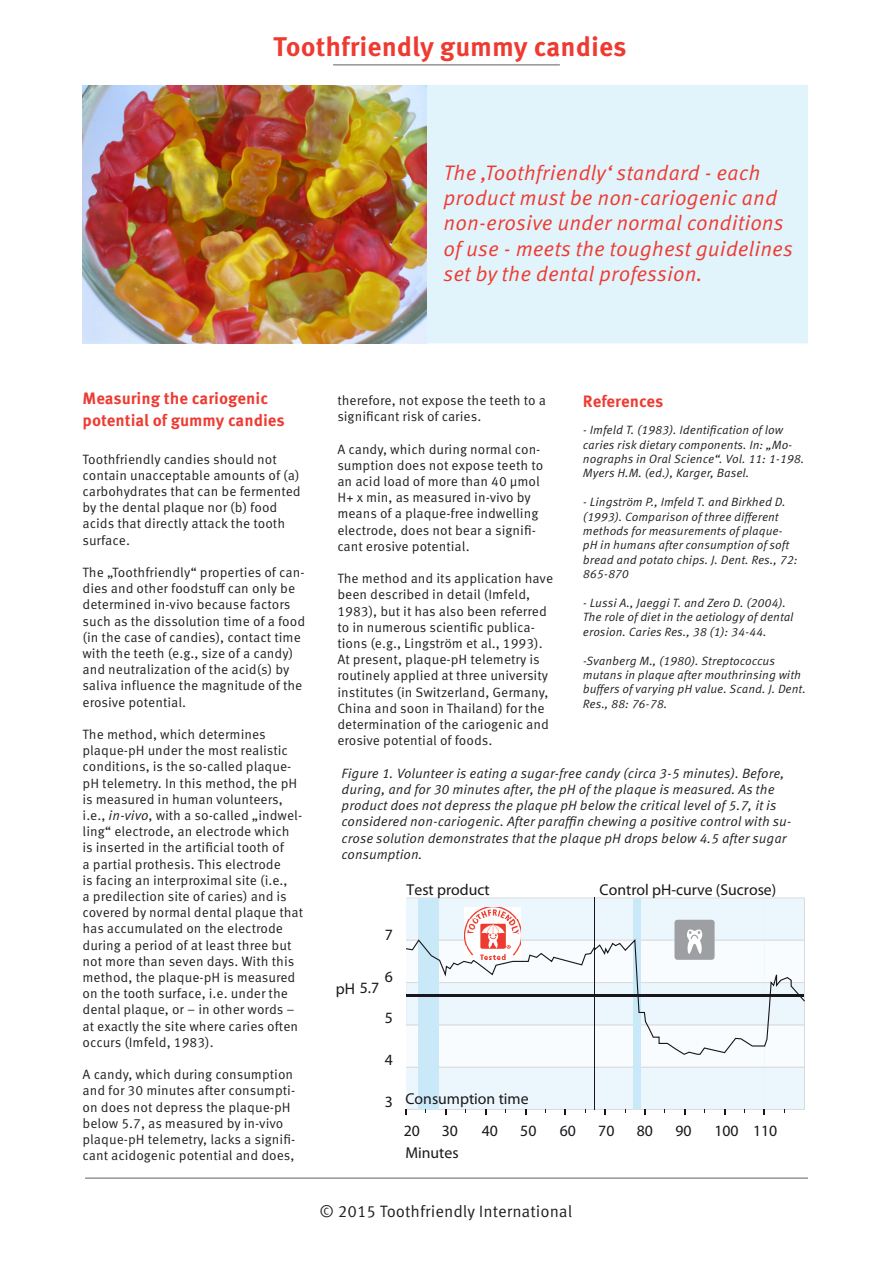
<style>
.page{position:relative;width:893px;height:1263px;background:#fff}
.page>*{position:absolute;margin:0;border:0;box-sizing:border-box;transform-origin:0 0}
.t1{font:700 27px "Meta Correspondence OT";color:#ee3b32}
.t2{font:italic 21px/25.2px "Meta Correspondence OT";color:#ee3b32}
.t3{font:700 16.5px/21.6px "Meta Correspondence OT";color:#ee3b32}
.t4{font:16.5px "Meta Correspondence OT";color:#231f20}
.t5{font:15.75px "Meta Plus Normal";color:#1a171c}
.t6{font:15.75px "Meta Plus Bold Caps";color:#1a171c}
.t7{font:13.5px/16.2px "Meta Correspondence OT";color:#231f20}
.t8{font:italic 13.5px/16.2px "Meta Correspondence OT";color:#231f20}
.t9{font:italic 12px/14.4px "Meta Correspondence OT";color:#231f20}
.s1{font-style:italic}
.s2{font-family:"Meta Plus";font-weight:700}
</style>
<div class="page">
<hr style="left:333px;top:64px;width:227px;height:2px;background:#939598">
<hr style="left:85px;top:1177px;width:723px;height:2px;background:#939598">
<div style="left:326px;top:1067px;width:478px;height:42px;background:#ebf7fc"></div>
<div style="left:326px;top:1025px;width:478px;height:42px;background:#f8fcfe"></div>
<hr style="left:594px;top:897px;width:1px;height:212px;background:#1a171c">
<div style="left:419px;top:898px;width:20px;height:211px;background:#c9e9f8"></div>
<div style="left:633px;top:898px;width:8px;height:211px;background:#c9e9f8"></div>
<svg style="left:406px;top:954px;width:399px;height:101px"></svg>
<hr style="left:406px;top:994px;width:398px;height:2px;background:#1a171c">
<div style="left:323px;top:897px;width:83px;height:220px;background:#fff"></div>
<svg style="left:405px;top:1109px;width:2px;height:6px"></svg>
<div style="left:674px;top:920px;width:41px;height:40px;background:#9d9fa2;border-radius:3px"></div>
<svg style="left:406px;top:898px;width:399px;height:56px"></svg>
<img style="left:465px;top:907px;width:56px;height:53px">
<div style="left:427px;top:85px;width:380px;height:258px;background:#e1f4fc"></div>
<img style="left:83px;top:85px;width:344px;height:258px">
<h1 class="t1" style="left:273px;top:29px;width:355px">Toothfriendly gummy candies</h1>
<h2 class="t2" style="left:443px;top:161px;width:351px">The ‚Toothfriendly‘ standard - each product must be non-cariogenic and non-erosive under normal conditions of use - meets the toughest guidelines set by the dental profession.</h2>
<p class="t3" style="left:83px;top:388px;width:204px">Measuring the cariogenic potential of gummy candies</p>
<p class="t7" style="left:83px;top:451px;width:220px">Toothfriendly candies should not contain unacceptable amounts of (a) carbohydrates that can be fermented by the dental plaque nor (b) food acids that directly attack the tooth surface.</p>
<p class="t7" style="left:83px;top:564px;width:224px">The „Toothfriendly“ properties of can&shy;dies and other foodstuff can only be determined in-vivo because factors such as the dissolution time of a food (in the case of candies), contact time with the teeth (e.g., size of a candy) and neutralization of the acid(s) by saliva influence the magnitude of the erosive potential.</p>
<p class="t7" style="left:83px;top:726px;width:222px">The method, which determines plaque-pH under the most realistic conditions, is the so-called plaque&shy;pH telemetry. In this method, the pH is measured in human volunteers, i.e., <span class="s1">in-vivo</span>, with a so-called „indwel&shy;ling“ electrode, an electrode which is inserted in the artificial tooth of<br>a partial prothesis. This electrode<br>is facing an interproximal site (i.e.,<br>a predilection site of caries) and is covered by normal dental plaque that has accumulated on the electrode during a period of at least three but not more than seven days. With this method, the plaque-pH is measured on the tooth surface, i.e. under the dental plaque, or – in other words – at exactly the site where caries often occurs (Imfeld, 1983).</p>
<p class="t7" style="left:83px;top:1067px;width:214px">A candy, which during consumption and for 30 minutes after consumpti&shy;on does not depress the plaque-pH below 5.7, as measured by in-vivo plaque-pH telemetry, lacks a signifi&shy;cant acidogenic potential and does,</p>
<p class="t7" style="left:337px;top:392px;width:210px">therefore, not expose the teeth to a significant risk of caries.</p>
<p class="t7" style="left:337px;top:441px;width:207px">A candy, which during normal con&shy;sumption does not expose teeth to an acid load of more than 40 µmol<br>H+ x min, as measured in-vivo by means of a plaque-free indwelling electrode, does not bear a signifi&shy;cant erosive potential.</p>
<p class="t7" style="left:337px;top:571px;width:217px">The method and its application have been described in detail (Imfeld, 1983), but it has also been referred to in numerous scientific publica&shy;tions (e.g., Lingström et al., 1993).<br>At present, plaque-pH telemetry is routinely applied at three university institutes (in Switzerland, Germany, China and soon in Thailand) for the determination of the cariogenic and erosive potential of foods.</p>
<p class="t3" style="left:583px;top:391px;width:82px">References</p>
<p class="t9" style="left:583px;top:423px;width:223px">- Imfeld T. (1983). Identification of low caries risk dietary components. In: „Mo&shy;nographs in Oral Science“. Vol. 11: 1-198.<br>Myers H.M. (ed.), Karger, Basel.</p>
<p class="t9" style="left:583px;top:495px;width:216px">- Lingström P., Imfeld T. and Birkhed D. (1993). Comparison of three different methods for measurements of plaque&shy;pH in humans after consumption of soft bread and potato chips. J. Dent. Res., 72:<br>865-870</p>
<p class="t9" style="left:583px;top:596px;width:212px">- Lussi A., Jaeggi T. and Zero D. (2004).<br>The role of diet in the aetiology of dental erosion. Caries Res., 38 (1): 34-44.</p>
<p class="t9" style="left:583px;top:653px;width:225px">-Svanberg M., (1980). Streptococcus mutans in plaque after mouthrinsing with buffers of varying pH value. Scand. J. Dent.<br>Res., 88: 76-78.</p>
<p class="t8" style="left:342px;top:765px;width:451px">Figure 1. Volunteer is eating a sugar-free candy (circa 3-5 minutes). Before, during, and for 30 minutes after, the pH of the plaque is measured. As the product does not depress the plaque pH below the critical level of 5.7, it is considered non-cariogenic. After paraffin chewing a positive control with su&shy;crose solution demonstrates that the plaque pH drops below 4.5 after sugar consumption.</p>
<p class="t5" style="left:407px;top:880px;width:85px">Test product</p>
<p class="t5" style="left:600px;top:880px;width:178px">Control pH-curve (Sucrose)</p>
<p class="t6" style="left:385px;top:925px;width:10px">7</p>
<p class="t6" style="left:385px;top:967px;width:10px">6</p>
<p class="t6" style="left:385px;top:1008px;width:10px">5</p>
<p class="t6" style="left:385px;top:1050px;width:10px">4</p>
<p class="t6" style="left:385px;top:1092px;width:10px">3</p>
<p class="t5" style="left:405px;top:1089px;width:125px">Consumption time</p>
<p class="t6" style="left:336px;top:978px;width:45px"><span class="s2">pH</span> 5.7</p>
<p class="t6" style="left:404px;top:1121px;width:18px">20</p>
<p class="t6" style="left:442px;top:1121px;width:18px">30</p>
<p class="t6" style="left:482px;top:1121px;width:18px">40</p>
<p class="t6" style="left:520px;top:1121px;width:18px">50</p>
<p class="t6" style="left:560px;top:1121px;width:18px">60</p>
<p class="t6" style="left:598px;top:1121px;width:18px">70</p>
<p class="t6" style="left:637px;top:1121px;width:18px">80</p>
<p class="t6" style="left:675px;top:1121px;width:18px">90</p>
<p class="t6" style="left:714px;top:1121px;width:64px">100 110</p>
<p class="t5" style="left:405px;top:1143px;width:55px">Minutes</p>
<p class="t4" style="left:320px;top:1201px;width:254px">© 2015 Toothfriendly International</p>
</div>
